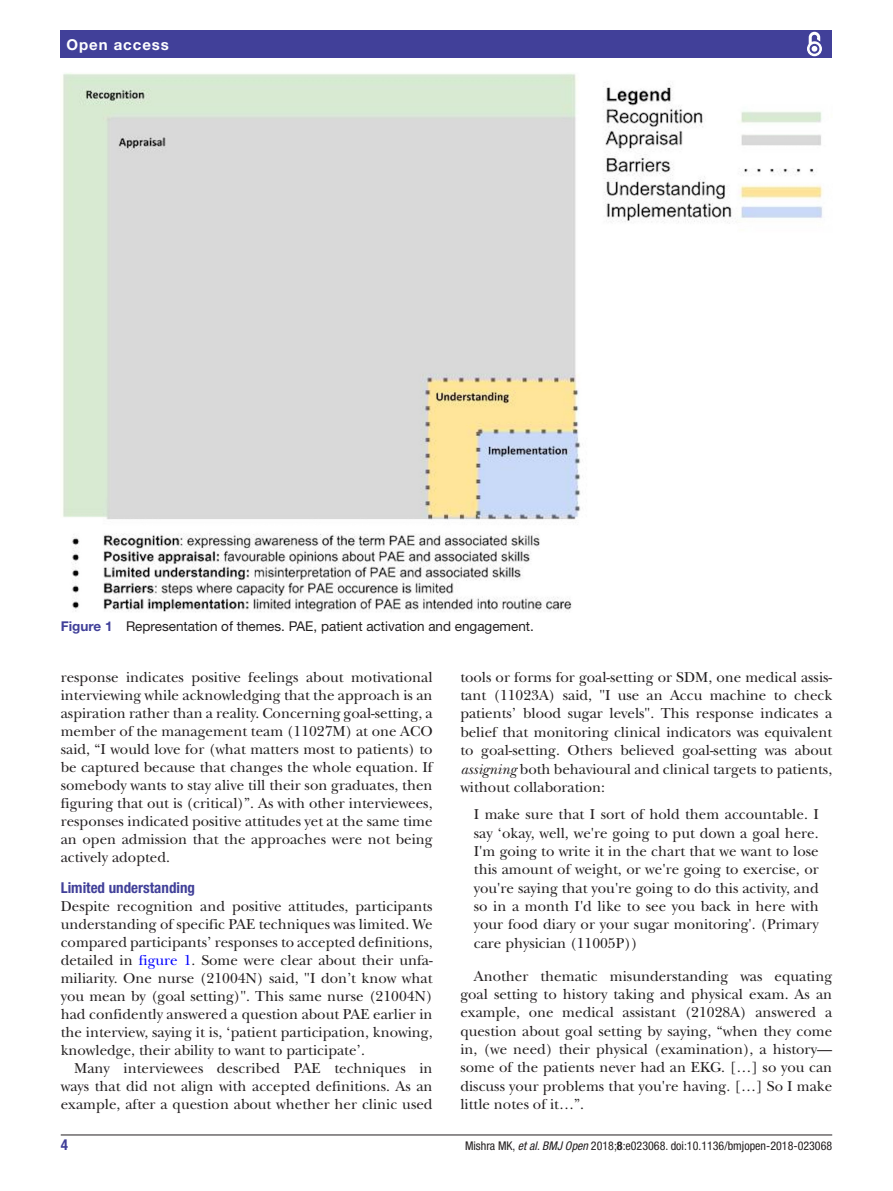
<style>
.page{position:relative;width:893px;height:1191px;background:#fff}
.page>*{position:absolute;margin:0;border:0;box-sizing:border-box;transform-origin:0 0}
.t1{font:15px/18px "New Baskerville";color:#231f20;text-align:justify}
.t2{font:700 condensed 15px "Helvetica Neue LT Std";color:#414099}
.t3{font:700 15px "Helvetica Neue LT Std";letter-spacing:.065em;color:#fff}
.t4{font:13.5px "Helvetica Neue LT Std";color:#231f20}
.t5{font:condensed 12px "Helvetica Neue LT Std";color:#231f20}
.s1{font-weight:700;color:#414099}
.s2{color:#00f}
.s3{font-style:italic}
.s4{font-weight:700}
</style>
<div class="page">
<hr style="left:61px;top:1134px;width:771px;height:1px;background:#231f20">
<div style="left:61px;top:31px;width:771px;height:27px;background:#414099"></div>
<svg style="left:807px;top:31px;width:15px;height:26px"></svg>
<img style="left:63px;top:73px;width:760px;height:539px">
<p class="t3" style="left:66px;top:35px;width:104px">Open access</p>
<p class="t4" style="left:61px;top:617px;width:475px"><span class="s1">Figure 1</span> Representation of themes. PAE, patient activation and engagement.</p>
<p class="t1" style="left:61px;top:668px;width:373px">response indicates positive feelings about motivational interviewing while acknowledging that the approach is an aspiration rather than a reality. Concerning goal-setting, a member of the management team (11027M) at one ACO said, “I would love for (what matters most to patients) to be captured because that changes the whole equation. If somebody wants to stay alive till their son graduates, then figuring that out is (critical)”. As with other interviewees, responses indicated positive attitudes yet at the same time an open admission that the approaches were not being actively adopted.</p>
<p class="t2" style="left:61px;top:879px;width:136px">Limited understanding</p>
<p class="t1" style="left:61px;top:897px;width:373px">Despite recognition and positive attitudes, participants understanding of specific PAE techniques was limited. We compared participants’ responses to accepted definitions, detailed in <span class="s2">figure 1</span>. Some were clear about their unfa&shy;miliarity. One nurse (21004N) said, "I don’t know what you mean by (goal setting)". This same nurse (21004N) had confidently answered a question about PAE earlier in the interview, saying it is, ‘patient participation, knowing, knowledge, their ability to want to participate’.</p>
<p class="t1" style="left:61px;top:1059px;width:373px;text-indent:14px">Many interviewees described PAE techniques in ways that did not align with accepted definitions. As an example, after a question about whether her clinic used</p>
<p class="t1" style="left:460px;top:668px;width:373px">tools or forms for goal-setting or SDM, one medical assis&shy;tant (11023A) said, "I use an Accu machine to check patients’ blood sugar levels". This response indicates a belief that monitoring clinical indicators was equivalent to goal-setting. Others believed goal-setting was about <span class="s3">assigning</span> both behavioural and clinical targets to patients, without collaboration:</p>
<p class="t1" style="left:474px;top:805px;width:346px">I make sure that I sort of hold them accountable. I say ‘okay, well, we're going to put down a goal here.<br>I'm going to write it in the chart that we want to lose this amount of weight, or we're going to exercise, or you're saying that you're going to do this activity, and so in a month I'd like to see you back in here with your food diary or your sugar monitoring'. (Primary care physician (11005P))</p>
<p class="t1" style="left:460px;top:966px;width:373px;text-indent:13px">Another thematic misunderstanding was equating goal setting to history taking and physical exam. As an example, one medical assistant (21028A) answered a question about goal setting by saying, “when they come in, (we need) their physical (examination), a history— some of the patients never had an EKG. […] so you can discuss your problems that you're having. […] So I make little notes of it…”.</p>
<p class="t2" style="left:61px;top:1135px;width:9px">4</p>
<p class="t5" style="left:465px;top:1138px;width:369px">Mishra MK, <span class="s3">et al</span>. <span class="s3">BMJ Open</span> 2018;<span class="s4">8</span>:e023068. doi:10.1136/bmjopen-2018-023068</p>
</div>
